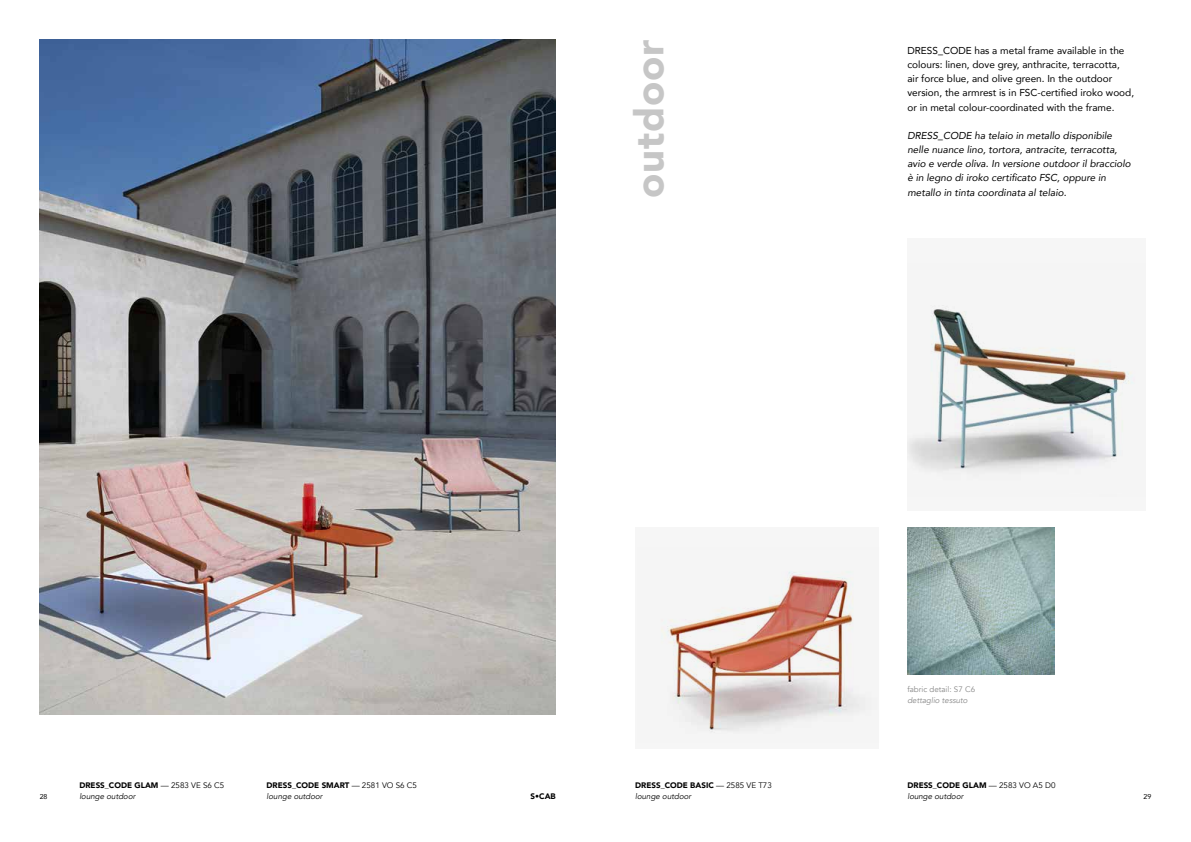
<style>
.page{position:relative;width:1191px;height:842px;background:#fff}
.page>*{position:absolute;margin:0;border:0;box-sizing:border-box;transform-origin:0 0}
.t1{font:900 40px "Avenir";letter-spacing:.02em;color:#c6c6c6}
.t2{font:10px/14.2px "Avenir";color:#000}
.t3{font:italic 10px/14.2px "Avenir";color:#000}
.t4{font:900 8px/11.3px "Avenir";color:#000}
.t5{font:8px "Avenir";color:#878787}
.t6{font:italic 8px "Avenir";color:#878787}
.t7{font:7px "Avenir";color:#000}
.s1{font-weight:400}
.s2{font-weight:400;font-style:italic}
</style>
<div class="page">
<div style="left:635px;top:527px;width:244px;height:221px;background:#f6f6f6"></div>
<img style="left:661px;top:571px;width:198px;height:161px">
<img style="left:40px;top:39px;width:516px;height:675px">
<div style="left:907px;top:238px;width:238px;height:272px;background:#f6f6f6"></div>
<img style="left:909px;top:309px;width:224px;height:161px">
<img style="left:907px;top:527px;width:147px;height:148px">
<h1 class="t1" style="left:615px;top:198px;width:160px;rotate:-90deg">outdoor</h1>
<p class="t2" style="left:907px;top:43px;width:228px">DRESS_CODE has a metal frame available in the colours: linen, dove grey, anthracite, terracotta,<br>air force blue, and olive green. In the outdoor version, the armrest is in FSC-certified iroko wood, or in metal colour-coordinated with the frame.</p>
<p class="t3" style="left:907px;top:128px;width:225px">DRESS_CODE ha telaio in metallo disponibile nelle nuance lino, tortora, antracite, terracotta, avio e verde oliva. In versione outdoor il bracciolo è in legno di iroko certificato FSC, oppure in metallo in tinta coordinata al telaio.</p>
<p class="t5" style="left:907px;top:684px;width:69px">fabric detail: S7 C6</p>
<p class="t6" style="left:907px;top:695px;width:62px">dettaglio tessuto</p>
<p class="t4" style="left:79px;top:779px;width:146px">DRESS_CODE GLAM <span class="s1">— 2583 VE S6 C5 </span><span class="s2">lounge outdoor</span></p>
<p class="t4" style="left:266px;top:779px;width:152px">DRESS_CODE SMART <span class="s1">— 2581 VO S6 C5 </span><span class="s2">lounge outdoor</span></p>
<p class="t4" style="left:635px;top:779px;width:138px">DRESS_CODE BASIC <span class="s1">— 2585 VE T73 </span><span class="s2">lounge outdoor</span></p>
<p class="t4" style="left:907px;top:779px;width:150px">DRESS_CODE GLAM <span class="s1">— 2583 VO A5 D0 </span><span class="s2">lounge outdoor</span></p>
<p class="t7" style="left:40px;top:791px;width:9px">28</p>
<p class="t4" style="left:530px;top:791px;width:27px">S•CAB</p>
<p class="t7" style="left:1143px;top:791px;width:9px">29</p>
</div>
